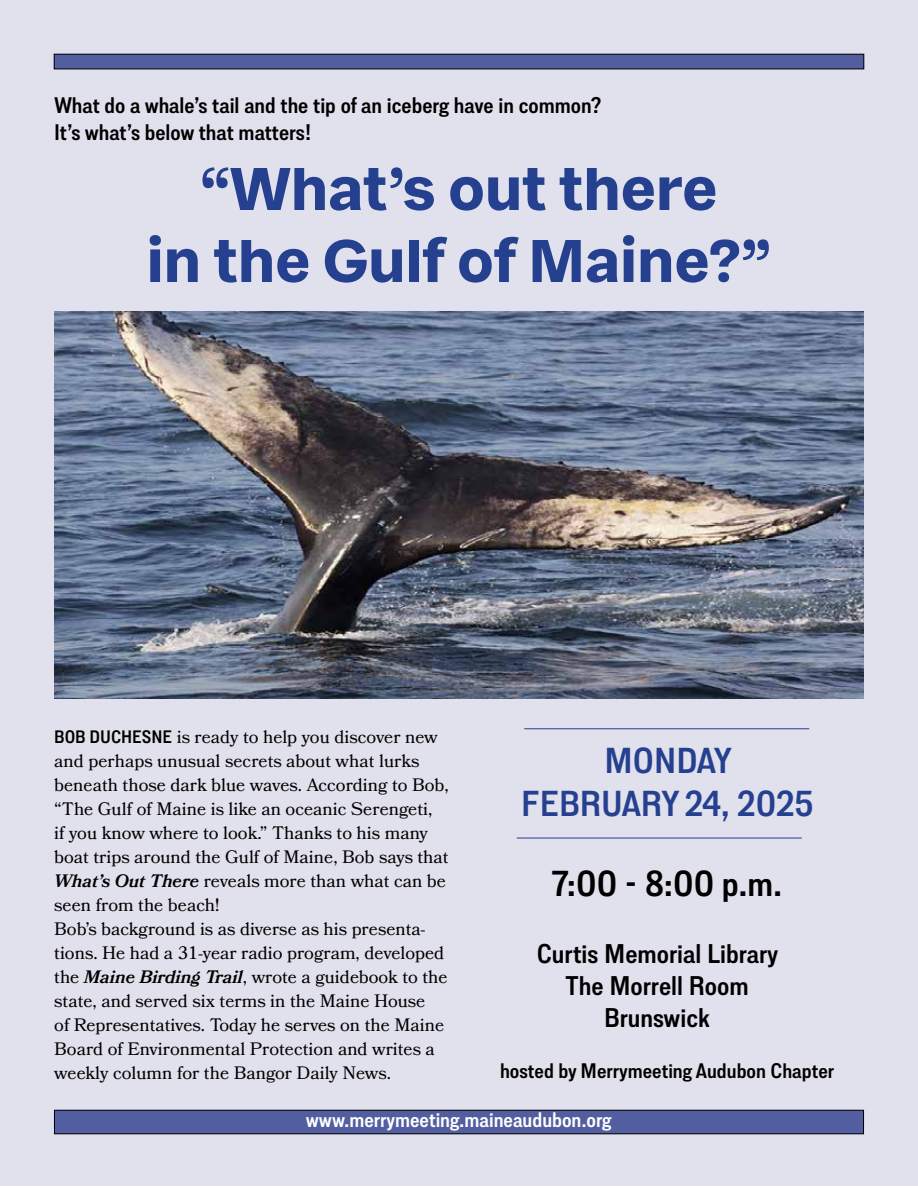
<style>
.page{position:relative;width:918px;height:1188px;background:#fff}
.page>*{position:absolute;margin:0;border:0;box-sizing:border-box;transform-origin:0 0}
.t1{font:800 60px/72px "Franca";color:#25408f;text-align:center}
.t2{font:600 36px/43.2px "Lorimer No 2";color:#25408f;text-align:center}
.t3{font:600 36px "Lorimer No 2";color:#000}
.t4{font:600 27px/32.4px "Lorimer No 2";color:#000;text-align:center}
.t5{font:600 22.5px/27px "Lorimer No 2";color:#000}
.t6{font:600 21px "Lorimer No 2";color:#000}
.t7{font:600 21px "Lorimer No 2";color:#fff}
.t8{font:18px/24px "Bookmania";color:#000}
.s1{font-family:"Lorimer No 2";font-weight:600}
.s2{font-weight:600;font-style:italic}
</style>
<div class="page">
<div style="left:0;top:0;width:918px;height:1186px;background:#e1e0ed"></div>
<div style="left:54px;top:1110px;width:810px;height:24px;background:#535ea0"></div>
<div style="left:54px;top:1110px;width:810px;height:24px;border:1px solid #000"></div>
<img style="left:54px;top:311px;width:810px;height:388px">
<div style="left:54px;top:54px;width:810px;height:15px;background:#535ea0"></div>
<div style="left:54px;top:54px;width:810px;height:15px;border:1px solid #000"></div>
<hr style="left:524px;top:728px;width:285px;height:1px;background:#25408f">
<hr style="left:517px;top:838px;width:285px;height:1px;background:#25408f">
<p class="t5" style="left:54px;top:91px;width:549px">What do a whale’s tail and the tip of an iceberg have in common?<br>It’s what’s below that matters!</p>
<h1 class="t1" style="left:147px;top:154px;width:626px">“What’s out there<br>in the Gulf of Maine?”</h1>
<p class="t8" style="left:54px;top:725px;width:396px"><span class="s1">BOB DUCHESNE</span> is ready to help you discover new and perhaps unusual secrets about what lurks beneath those dark blue waves. According to Bob, “The Gulf of Maine is like an oceanic Serengeti,<br>if you know where to look.” Thanks to his many boat trips around the Gulf of Maine, Bob says that <span class="s2">What’s Out There</span> reveals more than what can be seen from the beach!<br>Bob’s background is as diverse as his presenta&shy;tions. He had a 31-year radio program, developed the <span class="s2">Maine Birding Trail</span>, wrote a guidebook to the state, and served six terms in the Maine House<br>of Representatives. Today he serves on the Maine Board of Environmental Protection and writes a weekly column for the Bangor Daily News.</p>
<h2 class="t2" style="left:521px;top:738px;width:294px">MONDAY<br>FEBRUARY 24, 2025</h2>
<h2 class="t3" style="left:552px;top:863px;width:232px">7:00 - 8:00 p.m.</h2>
<h3 class="t4" style="left:537px;top:936px;width:243px">Curtis Memorial Library<br>The Morrell Room<br>Brunswick</h3>
<p class="t6" style="left:500px;top:1059px;width:336px">hosted by Merrymeeting Audubon Chapter</p>
<p class="t7" style="left:306px;top:1108px;width:307px">www.merrymeeting.maineaudubon.org</p>
</div>
